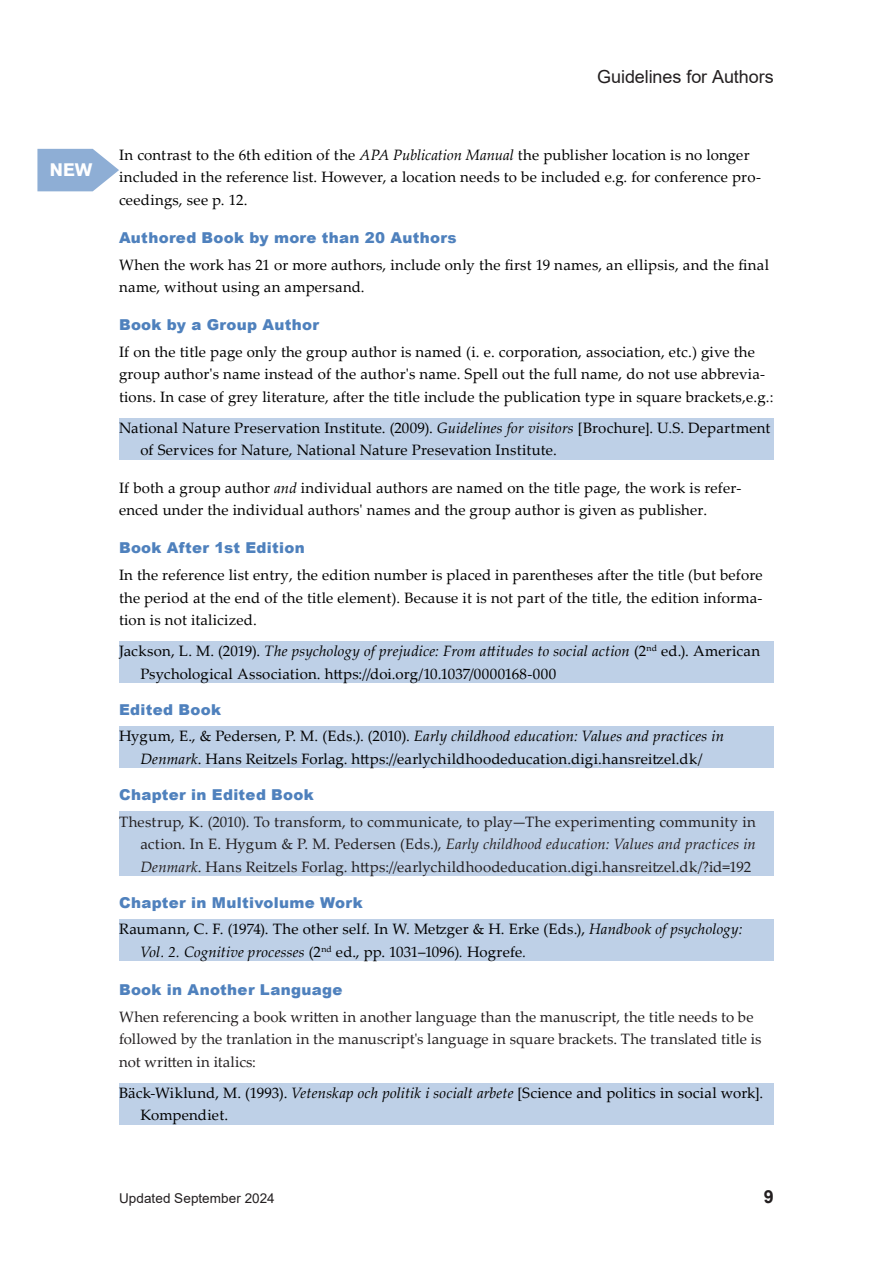
<style>
.page{position:relative;width:893px;height:1263px;background:#fff}
.page>*{position:absolute;margin:0;border:0;box-sizing:border-box;transform-origin:0 0}
.t1{font:18px "Arial";letter-spacing:-.005em;color:#231f20}
.t2{font:700 18px "Akzidenz Grotesk Pro";color:#fff}
.t3{font:700 18px "Arial";color:#231f20}
.t4{font:15px/22.5px "Palatino Linotype";letter-spacing:.01em;color:#000}
.t5{font:15px/22.5px "Palatino Linotype";letter-spacing:.005em;color:#231f20;text-align:justify}
.t6{font:900 15px "Arial";letter-spacing:.02em;color:#4f81bd}
.t7{font:13.5px "Arial";letter-spacing:.005em;color:#231f20}
.s1{font-style:italic}
</style>
<div class="page">
<div style="left:119px;top:418px;width:655px;height:42px;background:#bed0e7"></div>
<div style="left:119px;top:641px;width:655px;height:42px;background:#bed0e7"></div>
<div style="left:119px;top:726px;width:655px;height:42px;background:#bed0e7"></div>
<div style="left:119px;top:811px;width:655px;height:65px;background:#bed0e7"></div>
<div style="left:119px;top:919px;width:655px;height:42px;background:#bed0e7"></div>
<div style="left:119px;top:1082px;width:655px;height:42px;background:#bed0e7"></div>
<svg style="left:37px;top:149px;width:82px;height:42px"></svg>
<p class="t2" style="left:50px;top:158px;width:44px">NEW</p>
<p class="t1" style="left:597px;top:65px;width:178px">Guidelines for Authors</p>
<p class="t4" style="left:119px;top:143px;width:643px">In contrast to the 6th edition of the <span class="s1">APA Publication Manual</span> the publisher location is no longer included in the reference list. However, a location needs to be included e.g. for conference pro&shy;ceedings, see p. 12.</p>
<p class="t6" style="left:119px;top:227px;width:339px">Authored Book by more than 20 Authors</p>
<p class="t4" style="left:119px;top:253px;width:652px">When the work has 21 or more authors, include only the first 19 names, an ellipsis, and the final name, without using an ampersand.</p>
<p class="t6" style="left:119px;top:314px;width:202px">Book by a Group Author</p>
<p class="t4" style="left:119px;top:340px;width:656px">If on the title page only the group author is named (i. e. corporation, association, etc.) give the group author's name instead of the author's name. Spell out the full name, do not use abbrevia&shy;tions. In case of grey literature, after the title include the publication type in square brackets,e.g.:</p>
<p class="t4" style="left:140px;top:416px;width:631px;text-indent:-21px">National Nature Preservation Institute. (2009). <span class="s1">Guidelines for visitors</span> [Brochure]. U.S. Department of Services for Nature, National Nature Presevation Institute.</p>
<p class="t4" style="left:119px;top:476px;width:624px">If both a group author <span class="s1">and</span> individual authors are named on the title page, the work is refer&shy;enced under the individual authors' names and the group author is given as publisher.</p>
<p class="t6" style="left:119px;top:537px;width:187px">Book After 1st Edition</p>
<p class="t4" style="left:119px;top:563px;width:645px;text-align:justify">In the reference list entry, the edition number is placed in parentheses after the title (but before the period at the end of the title element). Because it is not part of the title, the edition informa&shy;tion is not italicized.</p>
<p class="t4" style="left:140px;top:639px;width:621px;text-indent:-21px">Jackson, L. M. (2019). <span class="s1">The psychology of prejudice: From attitudes to social action</span> (2<sup>nd</sup> ed.). American<br>Psychological Association. https://doi.org/10.1037/0000168-000</p>
<p class="t6" style="left:119px;top:698px;width:104px">Edited Book</p>
<p class="t4" style="left:119px;top:724px;width:606px;text-align:center">Hygum, E., &amp; Pedersen, P. M. (Eds.). (2010). <span class="s1">Early childhood education: Values and practices in<br>Denmark</span>. Hans Reitzels Forlag. https://earlychildhoodeducation.digi.hansreitzel.dk/</p>
<p class="t6" style="left:119px;top:784px;width:196px">Chapter in Edited Book</p>
<p class="t5" style="left:140px;top:810px;width:617px;text-indent:-21px">Thestrup, K. (2010). To transform, to communicate, to play—The experimenting community in action. In E. Hygum &amp; P. M. Pedersen (Eds.), <span class="s1">Early childhood education: Values and practices in Denmark</span>. Hans Reitzels Forlag. https://earlychildhoodeducation.digi.hansreitzel.dk/?id=192</p>
<p class="t6" style="left:119px;top:891px;width:245px">Chapter in Multivolume Work</p>
<p class="t4" style="left:140px;top:917px;width:604px;text-indent:-21px">Raumann, C. F. (1974). The other self. In W. Metzger &amp; H. Erke (Eds.), <span class="s1">Handbook of psychology:<br>Vol. 2. Cognitive processes</span> (2<sup>nd</sup> ed., pp. 1031–1096)<span class="s1">.</span> Hogrefe<span class="s1">.</span></p>
<p class="t6" style="left:119px;top:979px;width:225px">Book in Another Language</p>
<p class="t5" style="left:119px;top:1005px;width:644px;text-align:left">When referencing a book written in another language than the manuscript, the title needs to be followed by the tranlation in the manuscript's language in square brackets. The translated title is not written in italics:</p>
<p class="t4" style="left:140px;top:1081px;width:624px;text-indent:-21px">Bäck-Wiklund, M. (1993). <span class="s1">Vetenskap och politik i socialt arbete</span> [Science and politics in social work].<br>Kompendiet.</p>
<p class="t7" style="left:119px;top:1188px;width:157px">Updated September 2024</p>
<p class="t3" style="left:764px;top:1184px;width:12px">9</p>
</div>
